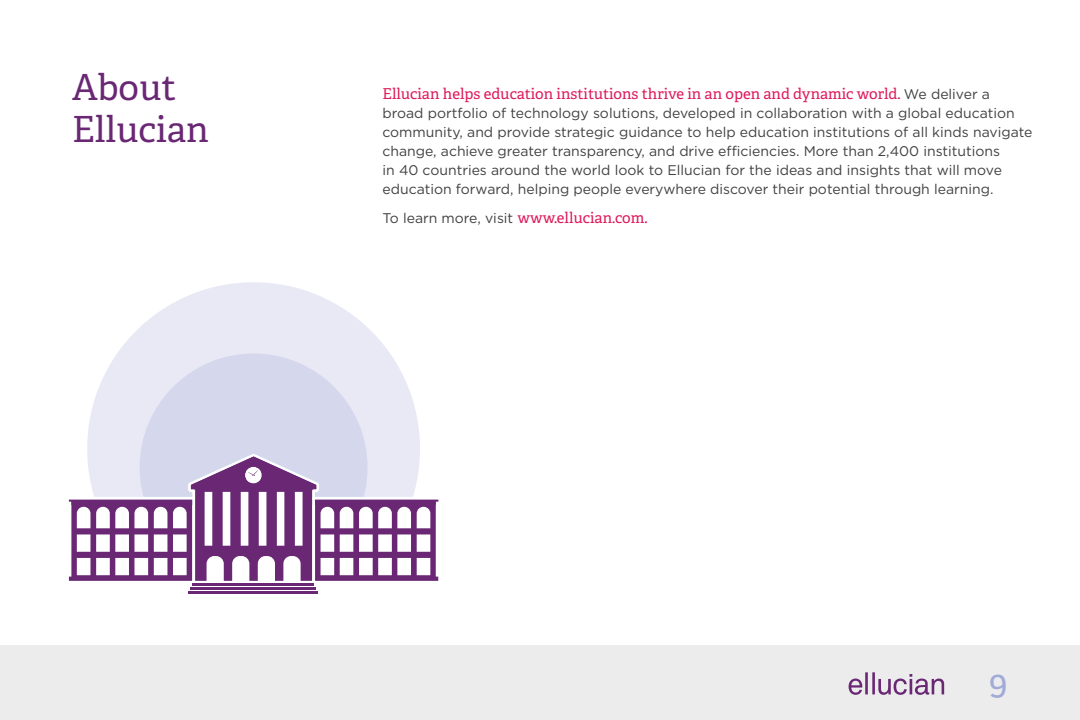
<style>
.page{position:relative;width:1080px;height:720px;background:#fff}
.page>*{position:absolute;margin:0;border:0;box-sizing:border-box;transform-origin:0 0}
.t1{font:36px/42px "Adelle";color:#692774}
.t2{font:35px "Adelle";color:#a1abd7}
.t3{font:15px "Adelle";color:#df1a5a}
.t4{font:14px/19px "Gotham HTF";color:#414042}
.s1{font-family:"Gotham HTF";font-size:14px;color:#414042}
.s2{font-family:"Adelle";font-size:15px;color:#df1a5a}
</style>
<div class="page">
<div style="left:87px;top:282px;width:333px;height:333px;background:#e8e9f5;border-radius:50%"></div>
<div style="left:140px;top:354px;width:228px;height:227px;background:#d5d8ed;border-radius:50%"></div>
<div style="left:52px;top:506px;width:403px;height:97px;background:#fff"></div>
<hr style="left:191px;top:587px;width:125px;height:2px;background:#692774">
<hr style="left:189px;top:591px;width:129px;height:2px;background:#692774">
<svg style="left:69px;top:454px;width:369px;height:131px"></svg>
<div style="left:161px;top:596px;width:206px;height:25px;background:#fff"></div>
<hr style="left:63px;top:497px;width:130px;height:3px;background:#fff">
<hr style="left:313px;top:497px;width:130px;height:3px;background:#fff">
<div style="left:0;top:645px;width:1080px;height:75px;background:#ececed"></div>
<svg style="left:849px;top:672px;width:95px;height:23px"></svg>
<h1 class="t1" style="left:72px;top:65px;width:138px">About<br>Ellucian</h1>
<p class="t3" style="left:382px;top:83px;width:609px">Ellucian helps education institutions thrive in an open and dynamic world. <span class="s1">We deliver a</span></p>
<p class="t4" style="left:382px;top:103px;width:651px">broad portfolio of technology solutions, developed in collaboration with a global education community, and provide strategic guidance to help education institutions of all kinds navigate change, achieve greater transparency, and drive efficiencies. More than 2,400 institutions<br>in 40 countries around the world look to Ellucian for the ideas and insights that will move education forward, helping people everywhere discover their potential through learning.</p>
<p class="t4" style="left:382px;top:208px;width:267px">To learn more, visit <span class="s2">www.ellucian.com.</span></p>
<h2 class="t2" style="left:989px;top:657px;width:21px">9</h2>
</div>
